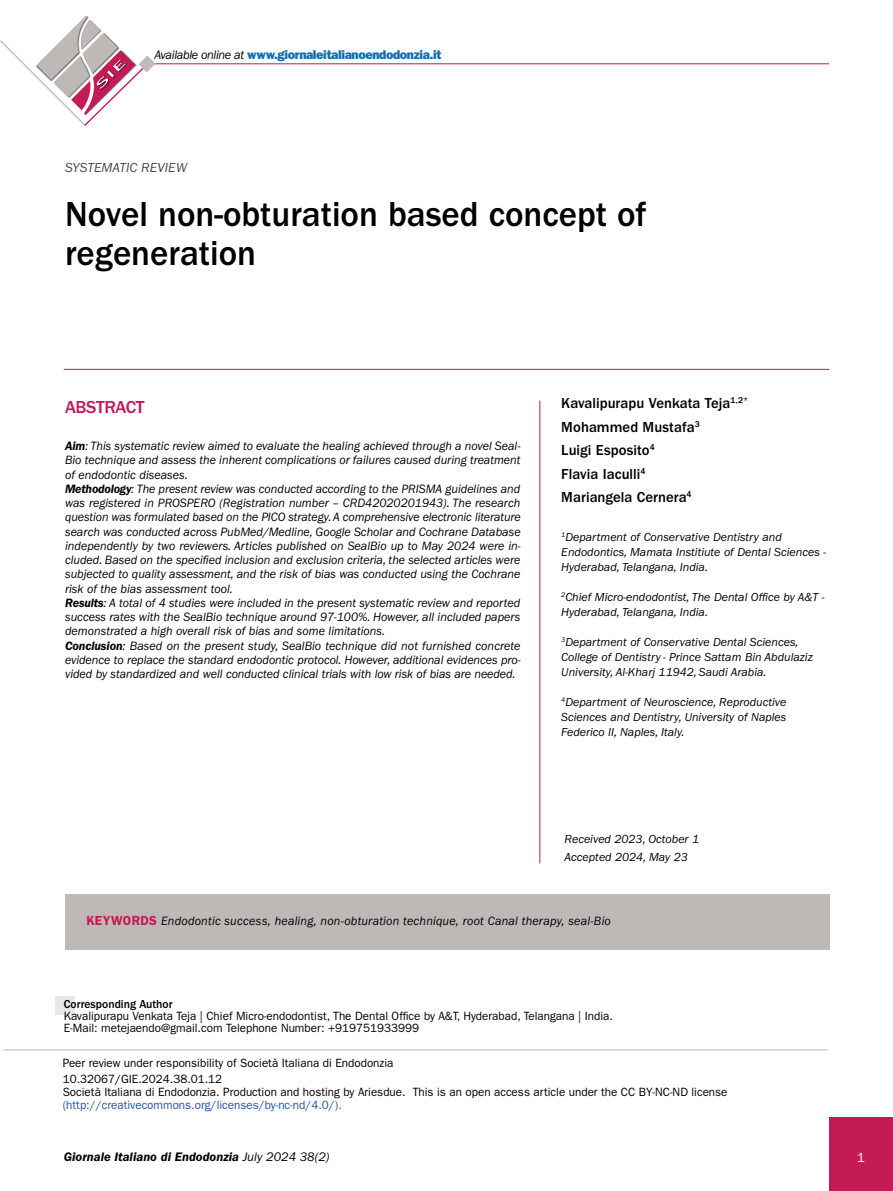
<style>
.page{position:relative;width:893px;height:1191px;background:#fff}
.page>*{position:absolute;margin:0;border:0;box-sizing:border-box;transform-origin:0 0}
._000_TIT{font:500 36px/39px "ITC Franklin Gothic Std";color:#000001}
._000_TNT_01{font:500 18px "ITC Franklin Gothic Std";letter-spacing:-.02em;color:#c41a55}
._002_AUTORE{font:500 15px "ITC Franklin Gothic Std";color:#000001}
._000_OCC{font:italic 13.5px "ITC Franklin Gothic Std";letter-spacing:.005em;color:#444749}
.t1{font:13.5px "ITC Franklin Gothic Std";color:#fff}
.t2{font:12.75px "ITC Franklin Gothic Std Hvy";letter-spacing:-.03em;color:#116fb1}
.t3{font:italic 600 12.75px "ITC Franklin Gothic Std";color:#000001}
._012_BIBLIOGRAFIA{font:italic 12.45px/14.2px "ITC Franklin Gothic Std";color:#000001;text-align:justify}
._014_KEY_BOARD_TIT{font:italic 12.45px "ITC Franklin Gothic Std";letter-spacing:.015em;color:#000001}
._003_AUT_CORSIVO{font:italic 12px/15px "ITC Franklin Gothic Std";color:#000001}
.t4{font:12px/12px "ITC Franklin Gothic Std";color:#000001}
.t5{font:12px "ITC Franklin Gothic Std";color:#1e56a6}
.t6{font:500 12px "ITC Franklin Gothic Std";color:#000001}
.s1{font-family:"ITC Franklin Gothic Std";font-style:italic;color:#000001}
.s2{font-weight:600}
.s3{font-weight:600;font-style:normal;font-size:13.2px;color:#c41a55}
.s4{font-weight:400}
</style>
<div class="page">
<hr style="left:147px;top:64px;width:682px;height:1px;background:#c41a55">
<div style="left:829px;top:1118px;width:64px;height:73px;background:#c41a55"></div>
<svg style="left:0;top:16px;width:155px;height:110px"></svg>
<hr style="left:3px;top:1049px;width:825px;height:1px;background:#c0bbb9">
<div style="left:55px;top:997px;width:20px;height:18px;background:#e9e7e5"></div>
<hr style="left:540px;top:401px;width:1px;height:462px;background:#c41a55">
<div style="left:65px;top:894px;width:764px;height:56px;background:#beb9b6"></div>
<hr style="left:64px;top:369px;width:765px;height:1px;background:#c41a55">
<p class="t2" style="left:154px;top:47px;width:288px"><span class="s1">Available online at</span> www.giornaleitalianoendodonzia.it</p>
<p class="_000_OCC" style="left:65px;top:160px;width:123px">SYSTEMATIC REVIEW</p>
<p class="_000_TIT" style="left:65px;top:195px;width:583px">Novel non-obturation based concept of regeneration</p>
<p class="_000_TNT_01" style="left:65px;top:397px;width:81px">ABSTRACT</p>
<p class="_012_BIBLIOGRAFIA" style="left:65px;top:439px;width:457px"><span class="s2">Aim</span>: This systematic review aimed to evaluate the healing achieved through a novel Seal-Bio technique and assess the inherent complications or failures caused during treatment of endodontic diseases.</p>
<p class="_012_BIBLIOGRAFIA" style="left:65px;top:482px;width:457px"><span class="s2">Methodology</span>: The present review was conducted according to the PRISMA guidelines and was registered in PROSPERO (Registration number – CRD42020201943). The research question was formulated based on the PICO strategy. A comprehensive electronic literature search was conducted across PubMed/Medline, Google Scholar and Cochrane Database independently by two reviewers. Articles published on SealBio up to May 2024 were in&shy;cluded. Based on the specified inclusion and exclusion criteria, the selected articles were subjected to quality assessment, and the risk of bias was conducted using the Cochrane risk of the bias assessment tool.</p>
<p class="_012_BIBLIOGRAFIA" style="left:65px;top:596px;width:457px"><span class="s2">Results</span>: A total of 4 studies were included in the present systematic review and reported success rates with the SealBio technique around 97-100%. However, all included papers demonstrated a high overall risk of bias and some limitations.</p>
<p class="_012_BIBLIOGRAFIA" style="left:65px;top:638px;width:457px"><span class="s2">Conclusion</span>: Based on the present study, SealBio technique did not furnished concrete evidence to replace the standard endodontic protocol. However, additional evidences pro&shy;vided by standardized and well conducted clinical trials with low risk of bias are needed.</p>
<p class="_002_AUTORE" style="left:561px;top:394px;width:188px">Kavalipurapu Venkata Teja<sup>1,2*</sup></p>
<p class="_002_AUTORE" style="left:561px;top:418px;width:140px">Mohammed Mustafa<sup>3</sup></p>
<p class="_002_AUTORE" style="left:561px;top:441px;width:95px">Luigi Esposito<sup>4</sup></p>
<p class="_002_AUTORE" style="left:561px;top:465px;width:86px">Flavia Iaculli<sup>4</sup></p>
<p class="_002_AUTORE" style="left:561px;top:489px;width:132px">Mariangela Cernera<sup>4</sup></p>
<p class="_003_AUT_CORSIVO" style="left:561px;top:529px;width:266px"><sup>1</sup>Department of Conservative Dentistry and<br>Endodontics, Mamata Institiute of Dental Sciences -<br>Hyderabad, Telangana, India.</p>
<p class="_003_AUT_CORSIVO" style="left:561px;top:589px;width:265px"><sup>2</sup>Chief Micro-endodontist, The Dental Office by A&amp;T -<br>Hyderabad, Telangana, India.</p>
<p class="_003_AUT_CORSIVO" style="left:561px;top:634px;width:253px"><sup>3</sup>Department of Conservative Dental Sciences,<br>College of Dentistry - Prince Sattam Bin Abdulaziz<br>University, Al-Kharj 11942, Saudi Arabia.</p>
<p class="_003_AUT_CORSIVO" style="left:561px;top:694px;width:227px;text-align:justify"><sup>4</sup>Department of Neuroscience, Reproductive Sciences and Dentistry, University of Naples Federico II, Naples, Italy.</p>
<p class="_003_AUT_CORSIVO" style="left:564px;top:831px;width:136px">Received 2023, October 1</p>
<p class="_003_AUT_CORSIVO" style="left:564px;top:849px;width:125px">Accepted 2024, May 23</p>
<p class="_014_KEY_BOARD_TIT" style="left:86px;top:913px;width:526px"><span class="s3">KEYWORDS</span> Endodontic success, healing, non-obturation technique, root Canal therapy, seal-Bio</p>
<p class="t6" style="left:64px;top:997px;width:110px">Corresponding Author</p>
<p class="t4" style="left:64px;top:1010px;width:551px">Kavalipurapu Venkata Teja | Chief Micro-endodontist, The Dental Office by A&amp;T, Hyderabad, Telangana | India.<br>E-Mail: metejaendo@gmail.com Telephone Number: +919751933999</p>
<p class="t4" style="left:63px;top:1056px;width:332px">Peer review under responsibility of Società Italiana di Endodonzia</p>
<p class="t4" style="left:63px;top:1073px;width:666px;line-height:12.8px">10.32067/GIE.2024.38.01.12<br>Società Italiana di Endodonzia. Production and hosting by Ariesdue. This is an open access article under the CC BY-NC-ND license</p>
<p class="t5" style="left:63px;top:1097px;width:281px">(http://creativecommons.org/licenses/by-nc-nd/4.0/).</p>
<p class="t3" style="left:64px;top:1149px;width:267px">Giornale Italiano di Endodonzia <span class="s4">July 2024 38(2)</span></p>
<p class="t1" style="left:857px;top:1149px;width:9px">1</p>
</div>
